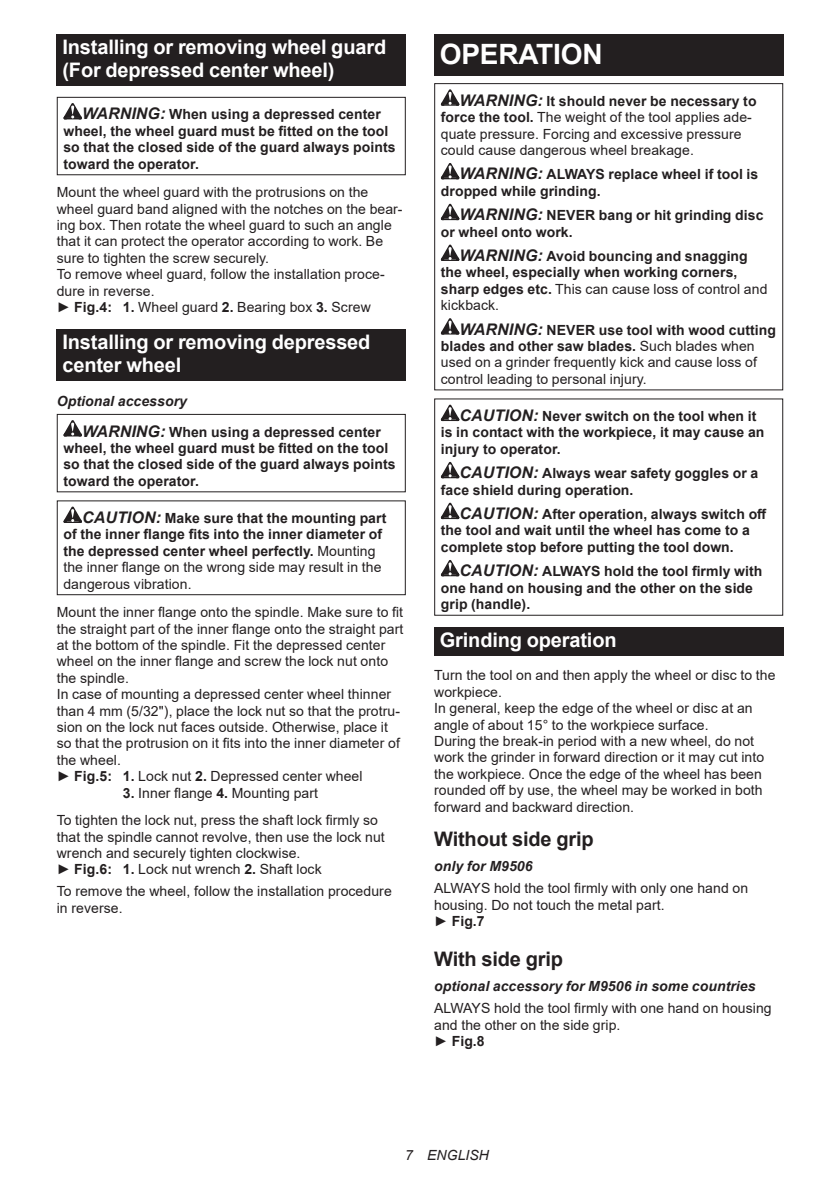
<style>
.page{position:relative;width:840px;height:1191px;background:#fff}
.page>*{position:absolute;margin:0;border:0;box-sizing:border-box;transform-origin:0 0}
.t1{font:700 28px "Arial";letter-spacing:-.01em;color:#fff}
.t2{font:700 20px/23.4px "Arial";letter-spacing:-.01em;color:#fff}
.t3{font:700 20px "Arial";letter-spacing:-.01em;color:#231f20}
.t4{font:14px/16.4px "Arial";letter-spacing:.005em;color:#231f20}
.t5{font:700 14px/16.4px "Arial";letter-spacing:.005em;color:#231f20}
.t6{font:italic 700 14px "Arial";letter-spacing:.005em;color:#231f20}
.t7{font:italic 14px "Arial";letter-spacing:.005em;color:#231f20}
.s1{font-style:italic;font-size:16px}
.s2{font-weight:700}
.s3{font-style:italic}
.s4{font-weight:400}
.s5{font-weight:700;font-style:italic;font-size:16px}
</style>
<div class="page">
<div style="left:57px;top:34px;width:348px;height:52px;background:#231f20"></div>
<svg style="left:63px;top:103px;width:19px;height:16px"></svg>
<div style="left:57px;top:97px;width:348px;height:78px;border:1px solid #231f20"></div>
<div style="left:57px;top:329px;width:348px;height:52px;background:#231f20"></div>
<svg style="left:63px;top:420px;width:19px;height:16px"></svg>
<div style="left:57px;top:414px;width:348px;height:78px;border:1px solid #231f20"></div>
<svg style="left:63px;top:506px;width:19px;height:17px"></svg>
<div style="left:57px;top:500px;width:348px;height:95px;border:1px solid #231f20"></div>
<div style="left:434px;top:34px;width:348px;height:41px;background:#231f20"></div>
<svg style="left:440px;top:89px;width:19px;height:17px"></svg>
<svg style="left:440px;top:163px;width:19px;height:16px"></svg>
<svg style="left:440px;top:204px;width:19px;height:16px"></svg>
<svg style="left:440px;top:244px;width:19px;height:17px"></svg>
<svg style="left:440px;top:318px;width:19px;height:16px"></svg>
<div style="left:434px;top:83px;width:348px;height:307px;border:1px solid #231f20"></div>
<svg style="left:440px;top:405px;width:19px;height:16px"></svg>
<svg style="left:440px;top:462px;width:19px;height:16px"></svg>
<svg style="left:440px;top:503px;width:19px;height:16px"></svg>
<svg style="left:440px;top:560px;width:19px;height:16px"></svg>
<div style="left:434px;top:398px;width:348px;height:218px;border:1px solid #231f20"></div>
<div style="left:434px;top:627px;width:348px;height:28px;background:#231f20"></div>
<h2 class="t2" style="left:62px;top:36px;width:325px">Installing or removing wheel guard (For depressed center wheel)</h2>
<p class="t5" style="left:63px;top:106px;width:333px;text-indent:19px"><span class="s1">WARNING:</span> When using a depressed center wheel, the wheel guard must be fitted on the tool so that the closed side of the guard always points toward the operator.</p>
<p class="t4" style="left:57px;top:184px;width:347px">Mount the wheel guard with the protrusions on the wheel guard band aligned with the notches on the bear&shy;ing box. Then rotate the wheel guard to such an angle that it can protect the operator according to work. Be sure to tighten the screw securely.<br>To remove wheel guard, follow the installation proce&shy;dure in reverse.<br>► <span class="s2">Fig.4: 1.</span> Wheel guard <span class="s2">2.</span> Bearing box <span class="s2">3.</span> Screw</p>
<h2 class="t2" style="left:62px;top:330px;width:309px">Installing or removing depressed center wheel</h2>
<p class="t5" style="left:82px;top:386px;width:300px;line-height:30.6px;text-indent:-25px"><span class="s3">Optional accessory<br></span><span class="s1">WARNING:</span> When using a depressed center</p>
<p class="t5" style="left:63px;top:440px;width:333px">wheel, the wheel guard must be fitted on the tool so that the closed side of the guard always points toward the operator.</p>
<p class="t5" style="left:63px;top:510px;width:324px;text-indent:19px"><span class="s1">CAUTION:</span> Make sure that the mounting part of the inner flange fits into the inner diameter of the depressed center wheel perfectly. <span class="s4">Mounting the inner flange on the wrong side may result in the dangerous vibration.</span></p>
<p class="t4" style="left:57px;top:604px;width:348px">Mount the inner flange onto the spindle. Make sure to fit the straight part of the inner flange onto the straight part at the bottom of the spindle. Fit the depressed center wheel on the inner flange and screw the lock nut onto the spindle.<br>In case of mounting a depressed center wheel thinner than 4 mm (5/32"), place the lock nut so that the protru&shy;sion on the lock nut faces outside. Otherwise, place it so that the protrusion on it fits into the inner diameter of the wheel.<br>► <span class="s2">Fig.5: 1.</span> Lock nut <span class="s2">2.</span> Depressed center wheel</p>
<p class="t4" style="left:57px;top:778px;width:322px;line-height:27.8px;text-align:center"><span class="s2">3.</span> Inner flange <span class="s2">4.</span> Mounting part<br>To tighten the lock nut, press the shaft lock firmly so</p>
<p class="t4" style="left:57px;top:828px;width:329px">that the spindle cannot revolve, then use the lock nut wrench and securely tighten clockwise.<br>► <span class="s2">Fig.6: 1.</span> Lock nut wrench <span class="s2">2.</span> Shaft lock</p>
<p class="t4" style="left:57px;top:883px;width:336px">To remove the wheel, follow the installation procedure in reverse.</p>
<h1 class="t1" style="left:439px;top:34px;width:164px">OPERATION</h1>
<p class="t4" style="left:440px;top:92px;width:317px;text-indent:19px"><span class="s5">WARNING:</span> <span class="s2">It should never be necessary to force the tool.</span> The weight of the tool applies ade&shy;quate pressure. Forcing and excessive pressure could cause dangerous wheel breakage.</p>
<p class="t5" style="left:440px;top:166px;width:319px;text-indent:19px"><span class="s1">WARNING:</span> ALWAYS replace wheel if tool is dropped while grinding.</p>
<p class="t5" style="left:440px;top:207px;width:324px;text-indent:19px"><span class="s1">WARNING:</span> NEVER bang or hit grinding disc or wheel onto work.</p>
<p class="t5" style="left:440px;top:248px;width:328px;text-indent:19px"><span class="s1">WARNING:</span> Avoid bouncing and snagging the wheel, especially when working corners, sharp edges etc. <span class="s4">This can cause loss of control and kickback.</span></p>
<p class="t4" style="left:440px;top:321px;width:336px;text-indent:19px"><span class="s5">WARNING:</span> <span class="s2">NEVER use tool with wood cutting blades and other saw blades.</span> Such blades when used on a grinder frequently kick and cause loss of control leading to personal injury.</p>
<p class="t5" style="left:440px;top:408px;width:325px;text-indent:19px"><span class="s1">CAUTION:</span> Never switch on the tool when it is in contact with the workpiece, it may cause an injury to operator.</p>
<p class="t5" style="left:440px;top:465px;width:319px;text-indent:19px"><span class="s1">CAUTION:</span> Always wear safety goggles or a face shield during operation.</p>
<p class="t5" style="left:440px;top:506px;width:327px;text-indent:19px"><span class="s1">CAUTION:</span> After operation, always switch off the tool and wait until the wheel has come to a complete stop before putting the tool down.</p>
<p class="t5" style="left:440px;top:563px;width:323px;text-indent:19px"><span class="s1">CAUTION:</span> ALWAYS hold the tool firmly with one hand on housing and the other on the side grip (handle).</p>
<h2 class="t2" style="left:439px;top:628px;width:178px">Grinding operation</h2>
<p class="t4" style="left:434px;top:667px;width:342px">Turn the tool on and then apply the wheel or disc to the workpiece.<br>In general, keep the edge of the wheel or disc at an angle of about 15° to the workpiece surface.<br>During the break-in period with a new wheel, do not work the grinder in forward direction or it may cut into the workpiece. Once the edge of the wheel has been rounded off by use, the wheel may be worked in both forward and backward direction.</p>
<h2 class="t3" style="left:434px;top:825px;width:161px">Without side grip</h2>
<p class="t6" style="left:434px;top:857px;width:100px">only for M9506</p>
<p class="t4" style="left:434px;top:880px;width:315px">ALWAYS hold the tool firmly with only one hand on housing. Do not touch the metal part.<br>► <span class="s2">Fig.7</span></p>
<h2 class="t3" style="left:434px;top:945px;width:130px">With side grip</h2>
<p class="t6" style="left:434px;top:977px;width:323px">optional accessory for M9506 in some countries</p>
<p class="t4" style="left:434px;top:1000px;width:339px">ALWAYS hold the tool firmly with one hand on housing and the other on the side grip.<br>► <span class="s2">Fig.8</span></p>
<p class="t7" style="left:405px;top:1146px;width:85px">7 ENGLISH</p>
</div>
